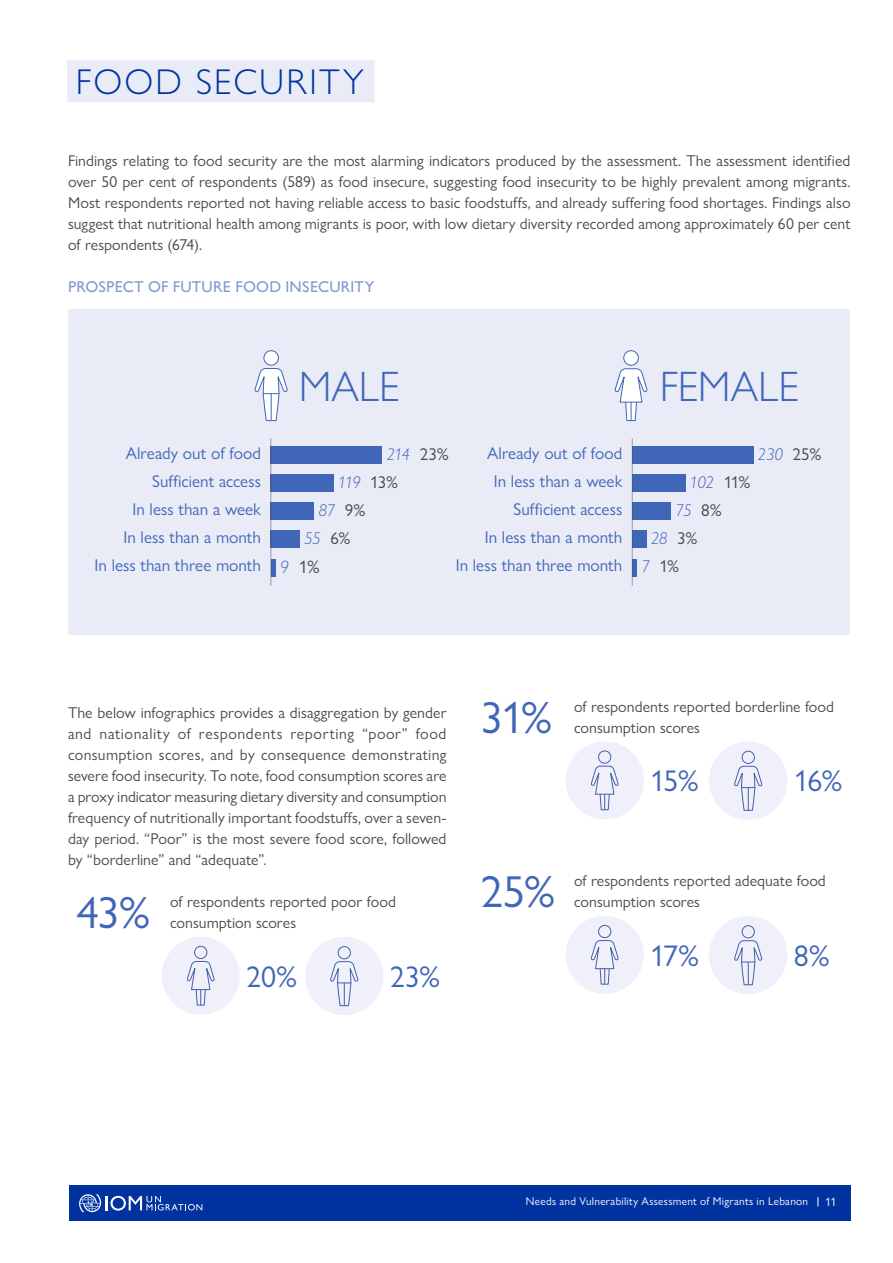
<style>
.page{position:relative;width:893px;height:1263px;background:#fff}
.page>*{position:absolute;margin:0;border:0;box-sizing:border-box;transform-origin:0 0}
.t1{font:45px "Gill Sans Nova";color:#4066b8}
.t2{font:300 42.75px "Gill Sans Nova";letter-spacing:-.005em;color:#4066b8}
.t3{font:300 36px "Gill Sans Nova";letter-spacing:.06em;color:#0033a1}
.t4{font:30px "Gill Sans Nova";letter-spacing:-.045em;color:#4066b8}
.t5{font:18px "Gill Sans Nova";color:#4a4a49}
.t6{font:17.1px/28px "Gill Sans Nova";color:#4066b8;text-align:right}
.t7{font:italic 300 17.1px "Gill Sans Nova";letter-spacing:-.045em;color:#4066b8}
.t8{font:17.1px "Gill Sans Nova";color:#4a4a49}
.t9{font:15.75px/21px "Gill Sans Nova";letter-spacing:.005em;color:#4a4a49}
.t10{font:500 15.75px "Gill Sans Nova";letter-spacing:.015em;color:#8099d0}
.t11{font:12px "Gill Sans Nova";color:#fff}
.t12{font:11.25px "Gill Sans Nova";letter-spacing:.025em;color:#fff}
.s1{font-weight:400;font-style:normal;color:#4a4a49}
.s2{font-weight:300;font-style:italic;color:#4066b8}
</style>
<div class="page">
<div style="left:69px;top:1185px;width:781px;height:35px;background:#0033a0"></div>
<svg style="left:79px;top:1194px;width:123px;height:18px"></svg>
<div style="left:67px;top:60px;width:307px;height:42px;background:#e9ebf6"></div>
<div style="left:68px;top:309px;width:782px;height:326px;background:#e9ebf6"></div>
<svg style="left:162px;top:937px;width:78px;height:78px"></svg>
<svg style="left:305px;top:937px;width:78px;height:78px"></svg>
<svg style="left:566px;top:741px;width:78px;height:78px"></svg>
<svg style="left:709px;top:742px;width:78px;height:78px"></svg>
<svg style="left:566px;top:916px;width:78px;height:78px"></svg>
<svg style="left:709px;top:916px;width:78px;height:78px"></svg>
<hr style="left:271px;top:559px;width:4px;height:17px;background:#4066b8">
<div style="left:271px;top:531px;width:29px;height:17px;background:#4066b8"></div>
<div style="left:271px;top:503px;width:43px;height:17px;background:#4066b8"></div>
<div style="left:271px;top:474px;width:63px;height:18px;background:#4066b8"></div>
<div style="left:271px;top:446px;width:111px;height:17px;background:#4066b8"></div>
<div style="left:264px;top:351px;width:14px;height:14px;background:#fff;border-radius:50%"></div>
<div style="left:264px;top:350px;width:15px;height:15px;border:1px solid #4066b8;border-radius:50%"></div>
<svg style="left:255px;top:368px;width:33px;height:53px"></svg>
<div style="left:624px;top:351px;width:14px;height:14px;background:#fff;border-radius:50%"></div>
<div style="left:623px;top:350px;width:16px;height:16px;border:1px solid #4066b8;border-radius:50%"></div>
<svg style="left:615px;top:368px;width:33px;height:53px"></svg>
<div style="left:632px;top:559px;width:5px;height:17px;background:#4066b8"></div>
<div style="left:632px;top:531px;width:15px;height:17px;background:#4066b8"></div>
<div style="left:632px;top:503px;width:39px;height:17px;background:#4066b8"></div>
<div style="left:632px;top:474px;width:53px;height:18px;background:#4066b8"></div>
<div style="left:632px;top:446px;width:121px;height:17px;background:#4066b8"></div>
<hr style="left:271px;top:438px;width:1px;height:148px;background:#4a4a49">
<hr style="left:632px;top:438px;width:1px;height:148px;background:#4a4a49">
<h3 class="t3" style="left:76px;top:60px;width:290px">FOOD SECURITY</h3>
<p class="t9" style="left:68px;top:150px;width:784px;text-align:justify">Findings relating to food security are the most alarming indicators produced by the assessment. The assessment identified over 50 per cent of respondents (589) as food insecure, suggesting food insecurity to be highly prevalent among migrants.<br>Most respondents reported not having reliable access to basic foodstuffs, and already suffering food shortages. Findings also suggest that nutritional health among migrants is poor, with low dietary diversity recorded among approximately 60 per cent of respondents (674).</p>
<p class="t10" style="left:68px;top:277px;width:308px">PROSPECT OF FUTURE FOOD INSECURITY</p>
<h2 class="t2" style="left:299px;top:361px;width:103px">MALE</h2>
<h2 class="t2" style="left:660px;top:361px;width:141px">FEMALE</h2>
<p class="t6" style="left:95px;top:439px;width:168px">Already out of food<br>Sufficient access<br>In less than a week<br>In less than a month<br>In less than three month</p>
<p class="t7" style="left:386px;top:444px;width:64px">214 <span class="s1">23%</span></p>
<p class="t7" style="left:338px;top:472px;width:62px">119 <span class="s1">13%</span></p>
<p class="t7" style="left:319px;top:500px;width:48px">87 <span class="s1">9%</span></p>
<p class="t7" style="left:304px;top:528px;width:48px">55 <span class="s1">6%</span></p>
<p class="t5" style="left:280px;top:556px;width:41px"><span class="s2">9</span> 1%</p>
<p class="t6" style="left:456px;top:439px;width:168px">Already out of food<br>In less than a week<br>Sufficient access<br>In less than a month<br>In less than three month</p>
<p class="t7" style="left:757px;top:444px;width:65px">230 <span class="s1">25%</span></p>
<p class="t7" style="left:690px;top:472px;width:62px">102 <span class="s1">11%</span></p>
<p class="t7" style="left:675px;top:500px;width:48px">75 <span class="s1">8%</span></p>
<p class="t7" style="left:651px;top:528px;width:48px">28 <span class="s1">3%</span></p>
<p class="t8" style="left:641px;top:556px;width:39px"><span class="s2">7</span> 1%</p>
<p class="t9" style="left:68px;top:702px;width:380px;text-align:justify">The below infographics provides a disaggregation by gender and nationality of respondents reporting “poor” food consumption scores, and by consequence demonstrating severe food insecurity. To note, food consumption scores are a proxy indicator measuring dietary diversity and consumption frequency of nutritionally important foodstuffs, over a seven&shy;day period. “Poor” is the most severe food score, followed by “borderline” and “adequate”.</p>
<h1 class="t1" style="left:77px;top:885px;width:75px">43%</h1>
<p class="t9" style="left:170px;top:891px;width:227px">of respondents reported poor food consumption scores</p>
<h3 class="t4" style="left:246px;top:958px;width:52px">20%</h3>
<h3 class="t4" style="left:390px;top:958px;width:52px">23%</h3>
<h1 class="t1" style="left:480px;top:690px;width:74px">31%</h1>
<p class="t9" style="left:574px;top:695px;width:262px">of respondents reported borderline food consumption scores</p>
<h3 class="t4" style="left:650px;top:763px;width:50px">15%</h3>
<h3 class="t4" style="left:794px;top:763px;width:50px">16%</h3>
<h1 class="t1" style="left:480px;top:864px;width:76px">25%</h1>
<p class="t9" style="left:574px;top:870px;width:253px">of respondents reported adequate food consumption scores</p>
<h3 class="t4" style="left:650px;top:937px;width:50px">17%</h3>
<h3 class="t4" style="left:794px;top:937px;width:37px">8%</h3>
<p class="t12" style="left:526px;top:1194px;width:284px">Needs and Vulnerability Assessment of Migrants in Lebanon</p>
<p class="t11" style="left:825px;top:1195px;width:13px">11</p>
</div>
